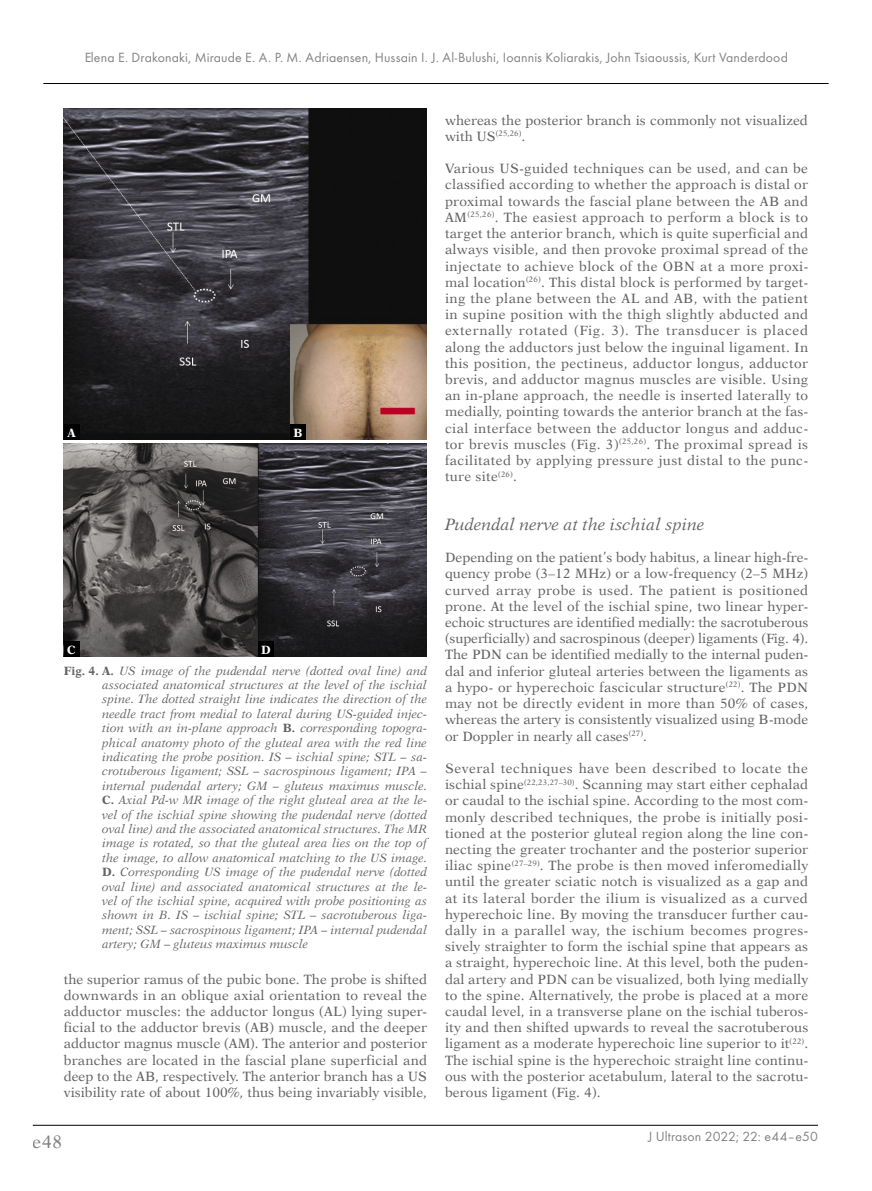
<style>
.page{position:relative;width:872px;height:1191px;background:#fff}
.page>*{position:absolute;margin:0;border:0;box-sizing:border-box;transform-origin:0 0}
.t1{font:18px "Dutch 823 EU Normal";color:#636363}
._3st_Srodtytul_PL_An{font:16.5px "Dutch 823 EU Italic";color:#636363}
.t2{font:13.8px "Futura TCE";letter-spacing:.01em;color:#636363}
.BANG_-_Body_Ang{font:13.5px/16.2px "Dutch 823 EU Normal";letter-spacing:.005em;color:#636363;text-align:justify}
.Normalny{font:12px/14.4px "Dutch 823 EU Italic";color:#636363;text-align:justify}
.Normalny-2{font:12px "Dutch 823 EU Bold";color:#fff}
.s1{font-family:"Dutch 823 EU Bold"}
</style>
<div class="page">
<hr style="left:33px;top:1125px;width:785px;height:1px;background:#000">
<hr style="left:43px;top:83px;width:785px;height:1px;background:#000">
<img style="left:64px;top:108px;width:363px;height:331px">
<img style="left:64px;top:444px;width:363px;height:213px">
<div style="left:64px;top:424px;width:15px;height:15px;background:#000"></div>
<div style="left:290px;top:424px;width:16px;height:15px;background:#000"></div>
<div style="left:64px;top:641px;width:15px;height:16px;background:#000"></div>
<div style="left:258px;top:641px;width:16px;height:16px;background:#000"></div>
<p class="t2" style="left:84px;top:49px;width:705px">Elena E. Drakonaki, Miraude E. A. P. M. Adriaensen, Hussain I. J. Al-Bulushi, Ioannis Koliarakis, John Tsiaoussis, Kurt Vanderdood</p>
<p class="Normalny-2" style="left:67px;top:425px;width:10px">A</p>
<p class="Normalny-2" style="left:293px;top:425px;width:11px">B</p>
<p class="Normalny-2" style="left:67px;top:642px;width:10px">C</p>
<p class="Normalny-2" style="left:261px;top:642px;width:11px">D</p>
<p class="Normalny" style="left:102px;top:663px;width:326px;text-indent:-38px"><span class="s1">Fig. 4. A.</span> US image of the pudendal nerve (dotted oval line) and associated anatomical structures at the level of the ischial spine. The dotted straight line indicates the direction of the needle tract from medial to lateral during US-guided injec&shy;tion with an in-plane approach <span class="s1">B.</span> corresponding topogra&shy;phical anatomy photo of the gluteal area with the red line indicating the probe position. IS – ischial spine; STL – sa&shy;crotuberous ligament; SSL – sacrospinous ligament; IPA – internal pudendal artery; GM – gluteus maximus muscle.<br><span class="s1">C.</span> Axial Pd-w MR image of the right gluteal area at the le&shy;vel of the ischial spine showing the pudendal nerve (dotted oval line) and the associated anatomical structures. The MR image is rotated, so that the gluteal area lies on the top of the image, to allow anatomical matching to the US image.<br><span class="s1">D.</span> Corresponding US image of the pudendal nerve (dotted oval line) and associated anatomical structures at the le&shy;vel of the ischial spine, acquired with probe positioning as shown in B. IS – ischial spine; STL – sacrotuberous liga&shy;ment; SSL – sacrospinous ligament; IPA – internal pudendal artery; GM – gluteus maximus muscle</p>
<p class="BANG_-_Body_Ang" style="left:64px;top:971px;width:365px">the superior ramus of the pubic bone. The probe is shifted downwards in an oblique axial orientation to reveal the adductor muscles: the adductor longus (AL) lying super&shy;ficial to the adductor brevis (AB) muscle, and the deeper adductor magnus muscle (AM). The anterior and posterior branches are located in the fascial plane superficial and deep to the AB, respectively. The anterior branch has a US visibility rate of about 100%, thus being invariably visible,</p>
<p class="BANG_-_Body_Ang" style="left:445px;top:112px;width:364px">whereas the posterior branch is commonly not visualized with US<sup>(25,26)</sup>.</p>
<p class="BANG_-_Body_Ang" style="left:445px;top:161px;width:365px">Various US-guided techniques can be used, and can be classified according to whether the approach is distal or proximal towards the fascial plane between the AB and AM<sup>(25,26)</sup>. The easiest approach to perform a block is to target the anterior branch, which is quite superficial and always visible, and then provoke proximal spread of the injectate to achieve block of the OBN at a more proxi&shy;mal location<sup>(26)</sup>. This distal block is performed by target&shy;ing the plane between the AL and AB, with the patient in supine position with the thigh slightly abducted and externally rotated (Fig. 3). The transducer is placed along the adductors just below the inguinal ligament. In this position, the pectineus, adductor longus, adductor brevis, and adductor magnus muscles are visible. Using an in-plane approach, the needle is inserted laterally to medially, pointing towards the anterior branch at the fas&shy;cial interface between the adductor longus and adduc&shy;tor brevis muscles (Fig. 3)<sup>(25,26)</sup>. The proximal spread is facilitated by applying pressure just distal to the punc&shy;ture site<sup>(26)</sup>.</p>
<p class="_3st_Srodtytul_PL_An" style="left:445px;top:514px;width:261px">Pudendal nerve at the ischial spine</p>
<p class="BANG_-_Body_Ang" style="left:445px;top:549px;width:365px">Depending on the patient’s body habitus, a linear high-fre&shy;quency probe (3–12 MHz) or a low-frequency (2–5 MHz) curved array probe is used. The patient is positioned prone. At the level of the ischial spine, two linear hyper&shy;echoic structures are identified medially: the sacrotuberous (superficially) and sacrospinous (deeper) ligaments (Fig. 4).<br>The PDN can be identified medially to the internal puden&shy;dal and inferior gluteal arteries between the ligaments as a hypo- or hyperechoic fascicular structure<sup>(22)</sup>. The PDN may not be directly evident in more than 50% of cases, whereas the artery is consistently visualized using B-mode or Doppler in nearly all cases<sup>(27)</sup>.</p>
<p class="BANG_-_Body_Ang" style="left:445px;top:760px;width:365px">Several techniques have been described to locate the ischial spine<sup>(22,23,27–30)</sup>. Scanning may start either cephalad or caudal to the ischial spine. According to the most com&shy;monly described techniques, the probe is initially posi&shy;tioned at the posterior gluteal region along the line con&shy;necting the greater trochanter and the posterior superior iliac spine<sup>(27–29)</sup>. The probe is then moved inferomedially until the greater sciatic notch is visualized as a gap and at its lateral border the ilium is visualized as a curved hyperechoic line. By moving the transducer further cau&shy;dally in a parallel way, the ischium becomes progres&shy;sively straighter to form the ischial spine that appears as a straight, hyperechoic line. At this level, both the puden&shy;dal artery and PDN can be visualized, both lying medially to the spine. Alternatively, the probe is placed at a more caudal level, in a transverse plane on the ischial tuberos&shy;ity and then shifted upwards to reveal the sacrotuberous ligament as a moderate hyperechoic line superior to it<sup>(22)</sup>.<br>The ischial spine is the hyperechoic straight line continu&shy;ous with the posterior acetabulum, lateral to the sacrotu&shy;berous ligament (Fig. 4).</p>
<h1 class="t1" style="left:33px;top:1131px;width:31px">e48</h1>
<p class="t2" style="left:648px;top:1128px;width:171px">J Ultrason 2022; 22: e44–e50</p>
</div>
